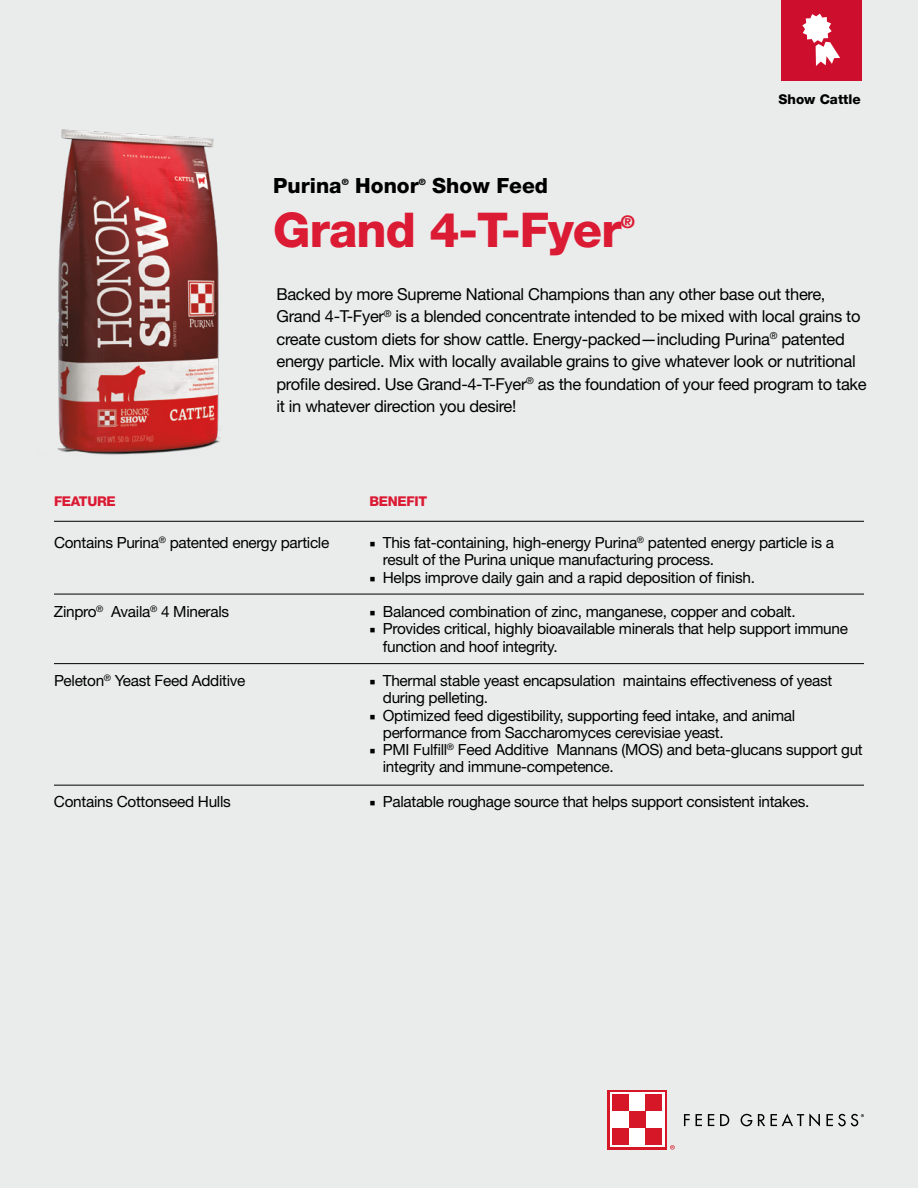
<style>
.page{position:relative;width:918px;height:1188px;background:#eaebeb}
.page>*{position:absolute;margin:0;border:0;box-sizing:border-box;transform-origin:0 0}
.t1{font:800 48px "Helvetica Neue LT Pro";letter-spacing:-.02em;color:#db1a33}
.t2{font:800 21px "Helvetica Neue LT Pro";color:#000001}
.t3{font:800 17.55px "Helvetica Neue LT Pro";color:#db1a33}
.t4{font:16.5px/22.5px "Helvetica Neue LT Pro";letter-spacing:-.02em;color:#000001}
.t5{font:15.3px/17.2px "Helvetica Neue LT Pro";letter-spacing:-.02em;color:#000001}
.t6{font:800 13.5px "Helvetica Neue LT Pro";letter-spacing:-.02em;color:#db1a33}
.t7{font:800 13.5px "Helvetica Neue LT Pro";color:#000001}
.t8{font:800 8.7px "Helvetica Neue LT Pro";color:#000001}
.s1{font-family:"Minion Pro"}
</style>
<div class="page">
<hr style="left:54px;top:521px;width:810px;height:1px;background:#000001">
<hr style="left:54px;top:594px;width:810px;height:1px;background:#000001">
<hr style="left:54px;top:663px;width:810px;height:1px;background:#000001">
<hr style="left:54px;top:785px;width:810px;height:1px;background:#000001">
<svg style="left:684px;top:1113px;width:136px;height:14px"></svg>
<div style="left:608px;top:1090px;width:59px;height:59px;background:#d61727"></div>
<div style="left:610px;top:1092px;width:55px;height:55px;background:#fff"></div>
<div style="left:612px;top:1095px;width:17px;height:16px;background:#d61727"></div>
<div style="left:646px;top:1128px;width:16px;height:17px;background:#d61727"></div>
<div style="left:612px;top:1128px;width:17px;height:17px;background:#d61727"></div>
<div style="left:646px;top:1095px;width:16px;height:16px;background:#d61727"></div>
<div style="left:629px;top:1111px;width:17px;height:17px;background:#d61727"></div>
<svg style="left:670px;top:1145px;width:5px;height:5px"></svg>
<svg style="left:826px;top:1114px;width:38px;height:12px"></svg>
<div style="left:781px;top:0;width:81px;height:81px;background:#ce0e2d"></div>
<svg style="left:802px;top:14px;width:38px;height:52px"></svg>
<img style="left:57px;top:129px;width:164px;height:326px">
<h2 class="t2" style="left:273px;top:173px;width:70px">Purina</h2>
<p class="t8" style="left:342px;top:177px;width:8px">®</p>
<h2 class="t2" style="left:355px;top:173px;width:65px">Honor</h2>
<p class="t8" style="left:419px;top:177px;width:8px">®</p>
<h2 class="t2" style="left:432px;top:173px;width:117px">Show Feed</h2>
<h1 class="t1" style="left:273px;top:202px;width:350px">Grand 4-T-Fyer</h1>
<p class="t3" style="left:621px;top:212px;width:15px">®</p>
<p class="t7" style="left:778px;top:91px;width:84px">Show Cattle</p>
<p class="t4" style="left:276px;top:282px;width:592px">Backed by more Supreme National Champions than any other base out there, Grand 4-T-Fyer<sup>®</sup> is a blended concentrate intended to be mixed with local grains to create custom diets for show cattle. Energy-packed—including Purina<sup>®</sup> patented energy particle. Mix with locally available grains to give whatever look or nutritional profile desired. Use Grand-4-T-Fyer<sup>®</sup> as the foundation of your feed program to take it in whatever direction you desire!</p>
<p class="t6" style="left:54px;top:493px;width:63px">FEATURE</p>
<p class="t5" style="left:54px;top:534px;width:277px">Contains Purina<sup>®</sup> patented energy particle</p>
<p class="t5" style="left:54px;top:603px;width:177px">Zinpro<sup>®</sup> Availa<sup>®</sup> 4 Minerals</p>
<p class="t5" style="left:54px;top:672px;width:193px">Peleton<sup>®</sup> Yeast Feed Additive</p>
<p class="t5" style="left:54px;top:792px;width:178px">Contains Cottonseed Hulls</p>
<p class="t6" style="left:369px;top:493px;width:59px">BENEFIT</p>
<p class="t5" style="left:383px;top:534px;width:453px;text-indent:-14px"><span class="s1">■</span> This fat-containing, high-energy Purina<sup>®</sup> patented energy particle is a result of the Purina unique manufacturing process.</p>
<p class="t5" style="left:369px;top:568px;width:387px"><span class="s1">■</span> Helps improve daily gain and a rapid deposition of finish.</p>
<p class="t5" style="left:369px;top:603px;width:428px"><span class="s1">■</span> Balanced combination of zinc, manganese, copper and cobalt.</p>
<p class="t5" style="left:383px;top:620px;width:467px;text-indent:-13px"><span class="s1">■</span> Provides critical, highly bioavailable minerals that help support immune function and hoof integrity.</p>
<p class="t5" style="left:383px;top:672px;width:451px;text-indent:-13px"><span class="s1">■</span> Thermal stable yeast encapsulation maintains effectiveness of yeast during pelleting.</p>
<p class="t5" style="left:383px;top:706px;width:414px;text-indent:-13px"><span class="s1">■</span> Optimized feed digestibility, supporting feed intake, and animal performance from Saccharomyces cerevisiae yeast.</p>
<p class="t5" style="left:383px;top:741px;width:481px;text-indent:-13px"><span class="s1">■</span> PMI Fulfill<sup>®</sup> Feed Additive Mannans (MOS) and beta-glucans support gut integrity and immune-competence.</p>
<p class="t5" style="left:369px;top:792px;width:442px"><span class="s1">■</span> Palatable roughage source that helps support consistent intakes.</p>
</div>
